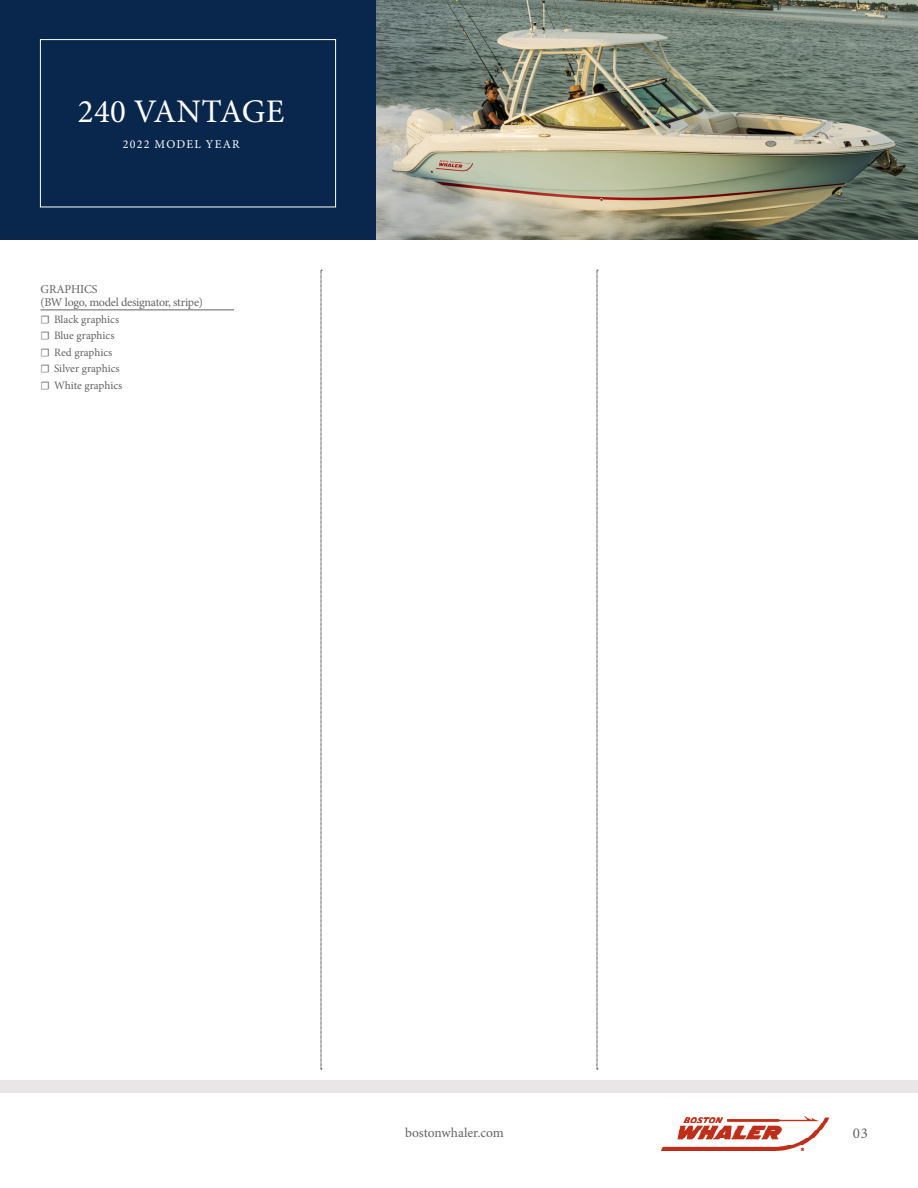
<style>
.page{position:relative;width:918px;height:1188px;background:#fff}
.page>*{position:absolute;margin:0;border:0;box-sizing:border-box;transform-origin:0 0}
.t1{font:33px "Minion Pro";letter-spacing:.01em;color:#fff}
.t2{font:15px "Minion Pro";color:#636366}
.t3{font:13.5px "Minion Pro";color:#636366}
.Equipment_Header{font:12px "Minion Pro";letter-spacing:-.02em;color:#636366}
.t4{font:12px "Minion Pro";letter-spacing:.1em;color:#fff}
.t5{font:11.25px "Minion Pro";color:#636366}
</style>
<div class="page">
<div style="left:0;top:1080px;width:918px;height:13px;background:#e8e6e6"></div>
<svg style="left:321px;top:270px;width:1px;height:800px"></svg>
<svg style="left:597px;top:270px;width:1px;height:800px"></svg>
<img style="left:662px;top:1116px;width:166px;height:35px">
<div style="left:0;top:0;width:376px;height:240px;background:#09274c"></div>
<div style="left:40px;top:39px;width:296px;height:168px;border:1px solid #fff"></div>
<img style="left:376px;top:0;width:542px;height:240px">
<hr style="left:40px;top:310px;width:194px;height:1px;background:#636366">
<h1 class="t1" style="left:78px;top:90px;width:208px">240 VANTAGE</h1>
<p class="t4" style="left:123px;top:136px;width:118px">2022 MODEL YEAR</p>
<p class="Equipment_Header" style="left:41px;top:281px;width:59px">GRAPHICS</p>
<p class="Equipment_Header" style="left:40px;top:294px;width:164px">(BW logo, model designator, stripe)</p>
<p class="t5" style="left:40px;top:312px;width:80px">☐ Black graphics</p>
<p class="t5" style="left:40px;top:328px;width:76px">☐ Blue graphics</p>
<p class="t5" style="left:40px;top:345px;width:73px">☐ Red graphics</p>
<p class="t5" style="left:40px;top:361px;width:81px">☐ Silver graphics</p>
<p class="t5" style="left:40px;top:378px;width:83px">☐ White graphics</p>
<p class="t3" style="left:405px;top:1124px;width:100px">bostonwhaler.com</p>
<h2 class="t2" style="left:853px;top:1123px;width:17px">03</h2>
</div>
